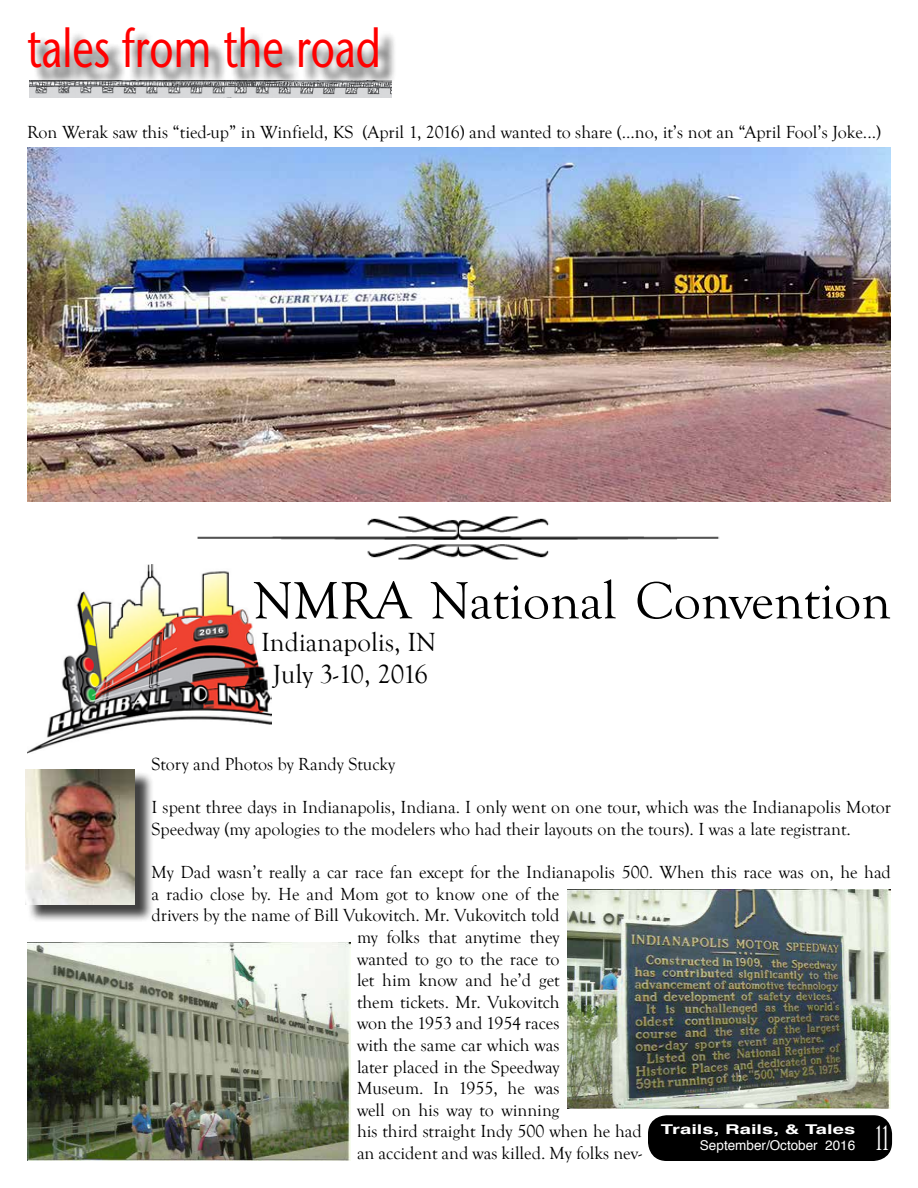
<style>
.page{position:relative;width:918px;height:1188px;background:#fff}
.page>*{position:absolute;margin:0;border:0;box-sizing:border-box;transform-origin:0 0}
.t1{font:54px "Goudy Old Style T";color:#000}
.t2{font:54px "Stone Sans";color:#f00;scale:.78 1}
.t3{font:36px "Times";color:#fff;scale:.5 1}
.t4{font:27px/32.4px "Goudy Old Style T";color:#000;text-align:center}
.t5{font:18px/21.6px "Goudy Old Style T";color:#000}
.t6{font:13.5px "Helvetica";color:#fff}
.t7{font:700 13.5px "Helvetica";color:#fff;scale:1.5 1}
</style>
<div class="page">
<div style="left:649px;top:1116px;width:242px;height:44px;background:#000;border-radius:18px"></div>
<div style="left:648px;top:1115px;width:244px;height:46px;border:2px solid #000;border-radius:18px"></div>
<img style="left:29px;top:80px;width:363px;height:17px">
<div style="left:30px;top:31px;width:366px;height:56px;background:#000;opacity:.75"></div>
<img style="left:27px;top:147px;width:864px;height:354px">
<img style="left:197px;top:516px;width:523px;height:44px">
<img style="left:27px;top:564px;width:244px;height:189px">
<div style="left:27px;top:771px;width:127px;height:152px;background:#000;opacity:.75"></div>
<img style="left:25px;top:769px;width:110px;height:135px">
<img style="left:27px;top:943px;width:324px;height:218px">
<img style="left:567px;top:890px;width:324px;height:218px">
<h1 class="t2" style="left:27px;top:16px;width:455px">tales from the road</h1>
<p class="t5" style="left:27px;top:121px;width:856px">Ron Werak saw this “tied-up” in Winfield, KS (April 1, 2016) and wanted to share (...no, it’s not an “April Fool’s Joke...)</p>
<h1 class="t1" style="left:254px;top:571px;width:639px">NMRA National Convention</h1>
<h3 class="t4" style="left:261px;top:626px;width:177px">Indianapolis, IN<br>July 3-10, 2016</h3>
<p class="t5" style="left:152px;top:754px;width:245px">Story and Photos by Randy Stucky</p>
<p class="t5" style="left:152px;top:797px;width:741px">I spent three days in Indianapolis, Indiana. I only went on one tour, which was the Indianapolis Motor<br>Speedway (my apologies to the modelers who had their layouts on the tours). I was a late registrant.</p>
<p class="t5" style="left:152px;top:862px;width:741px">My Dad wasn’t really a car race fan except for the Indianapolis 500. When this race was on, he had</p>
<p class="t5" style="left:152px;top:883px;width:410px">a radio close by. He and Mom got to know one of the</p>
<p class="t5" style="left:152px;top:905px;width:410px">drivers by the name of Bill Vukovitch. Mr. Vukovitch told</p>
<p class="t5" style="left:357px;top:927px;width:204px">my folks that anytime they</p>
<p class="t5" style="left:357px;top:948px;width:204px">wanted to go to the race to</p>
<p class="t5" style="left:357px;top:970px;width:204px">let him know and he’d get</p>
<p class="t5" style="left:357px;top:991px;width:204px">them tickets. Mr. Vukovitch</p>
<p class="t5" style="left:357px;top:1013px;width:204px">won the 1953 and 1954 races</p>
<p class="t5" style="left:357px;top:1035px;width:204px">with the same car which was</p>
<p class="t5" style="left:357px;top:1056px;width:204px">later placed in the Speedway</p>
<p class="t5" style="left:357px;top:1078px;width:204px">Museum. In 1955, he was</p>
<p class="t5" style="left:357px;top:1099px;width:204px">well on his way to winning</p>
<p class="t5" style="left:357px;top:1121px;width:286px">his third straight Indy 500 when he had</p>
<p class="t5" style="left:357px;top:1143px;width:286px">an accident and was killed. My folks nev-</p>
<p class="t7" style="left:661px;top:1118px;width:131px">Trails, Rails, &amp; Tales</p>
<p class="t6" style="left:700px;top:1135px;width:157px">September/October 2016</p>
<h2 class="t3" style="left:874px;top:1115px;width:33px">11</h2>
</div>
